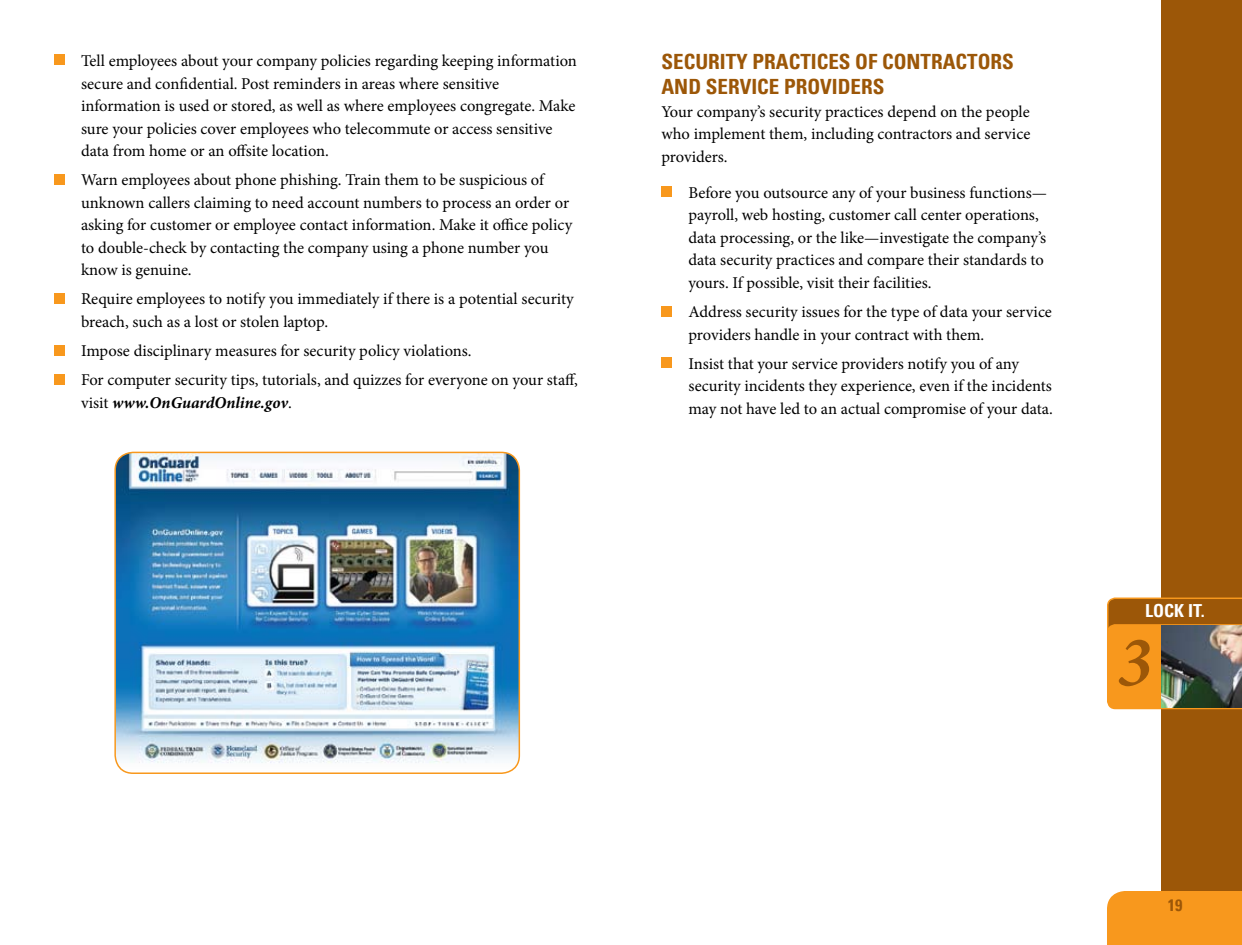
<style>
.page{position:relative;width:1242px;height:945px;background:#fff}
.page>*{position:absolute;margin:0;border:0;box-sizing:border-box;transform-origin:0 0}
.t1{font:italic 600 72px "Minion Pro";color:#9c5708}
.t2{font:700 condensed 21px "Univers LT";color:#9c5708}
.t3{font:700 condensed 18px "Univers LT";color:#fff}
.t4{font:16.5px/22.5px "Minion Pro";color:#000}
.t5{font:italic 700 16.5px "Minion Pro";color:#000}
.t6{font:700 condensed 16.5px "Univers LT";color:#9c5708}
.s1{font-weight:400;font-style:normal}
</style>
<div class="page">
<div style="left:1161px;top:0;width:81px;height:891px;background:#9c5708"></div>
<div style="left:1107px;top:891px;width:135px;height:54px;background:#f8981d"></div>
<div style="left:54px;top:55px;width:10px;height:10px;background:#f8981d"></div>
<div style="left:54px;top:174px;width:10px;height:10px;background:#f8981d"></div>
<div style="left:54px;top:293px;width:10px;height:11px;background:#f8981d"></div>
<div style="left:54px;top:345px;width:10px;height:10px;background:#f8981d"></div>
<div style="left:54px;top:374px;width:10px;height:11px;background:#f8981d"></div>
<div style="left:662px;top:187px;width:10px;height:10px;background:#f8981d"></div>
<div style="left:662px;top:306px;width:10px;height:10px;background:#f8981d"></div>
<div style="left:662px;top:358px;width:10px;height:10px;background:#f8981d"></div>
<img style="left:115px;top:452px;width:404px;height:321px">
<div style="left:114px;top:452px;width:406px;height:322px;border:2px solid #f8981d;border-radius:18px"></div>
<svg style="left:1107px;top:598px;width:135px;height:111px;background:#d17d16"></svg>
<img style="left:1161px;top:626px;width:81px;height:82px">
<p class="t4" style="left:81px;top:50px;width:498px">Tell employees about your company policies regarding keeping information secure and confidential. Post reminders in areas where sensitive information is used or stored, as well as where employees congregate. Make sure your policies cover employees who telecommute or access sensitive data from home or an offsite location.</p>
<p class="t4" style="left:81px;top:169px;width:493px">Warn employees about phone phishing. Train them to be suspicious of unknown callers claiming to need account numbers to process an order or asking for customer or employee contact information. Make it office policy to double-check by contacting the company using a phone number you know is genuine.</p>
<p class="t4" style="left:81px;top:288px;width:494px">Require employees to notify you immediately if there is a potential security breach, such as a lost or stolen laptop.</p>
<p class="t4" style="left:81px;top:336px;width:499px;line-height:29.2px">Impose disciplinary measures for security policy violations.<br>For computer security tips, tutorials, and quizzes for everyone on your staff,</p>
<p class="t5" style="left:81px;top:391px;width:212px"><span class="s1">visit</span> www.OnGuardOnline.gov<span class="s1">.</span></p>
<p class="t2" style="left:662px;top:49px;width:103px">SECURITY PRACTICES</p>
<p class="t2" style="left:855px;top:49px;width:40px">OF CONTRACTORS</p>
<p class="t2" style="left:662px;top:74px;width:14px">AND</p>
<p class="t2" style="left:706px;top:74px;width:138px">SERVICEPROVIDERS</p>
<p class="t4" style="left:662px;top:100px;width:370px;text-align:justify">Your company’s security practices depend on the people who implement them, including contractors and service providers.</p>
<p class="t4" style="left:688px;top:181px;width:360px">Before you outsource any of your business functions— payroll, web hosting, customer call center operations, data processing, or the like—investigate the company’s data security practices and compare their standards to yours. If possible, visit their facilities.</p>
<p class="t4" style="left:688px;top:301px;width:365px">Address security issues for the type of data your service providers handle in your contract with them.</p>
<p class="t4" style="left:688px;top:352px;width:366px">Insist that your service providers notify you of any security incidents they experience, even if the incidents may not have led to an actual compromise of your data.</p>
<p class="t3" style="left:1145px;top:600px;width:61px">LOCK IT.</p>
<h1 class="t1" style="left:1117px;top:619px;width:37px">3</h1>
<p class="t6" style="left:1168px;top:895px;width:16px">19</p>
</div>
